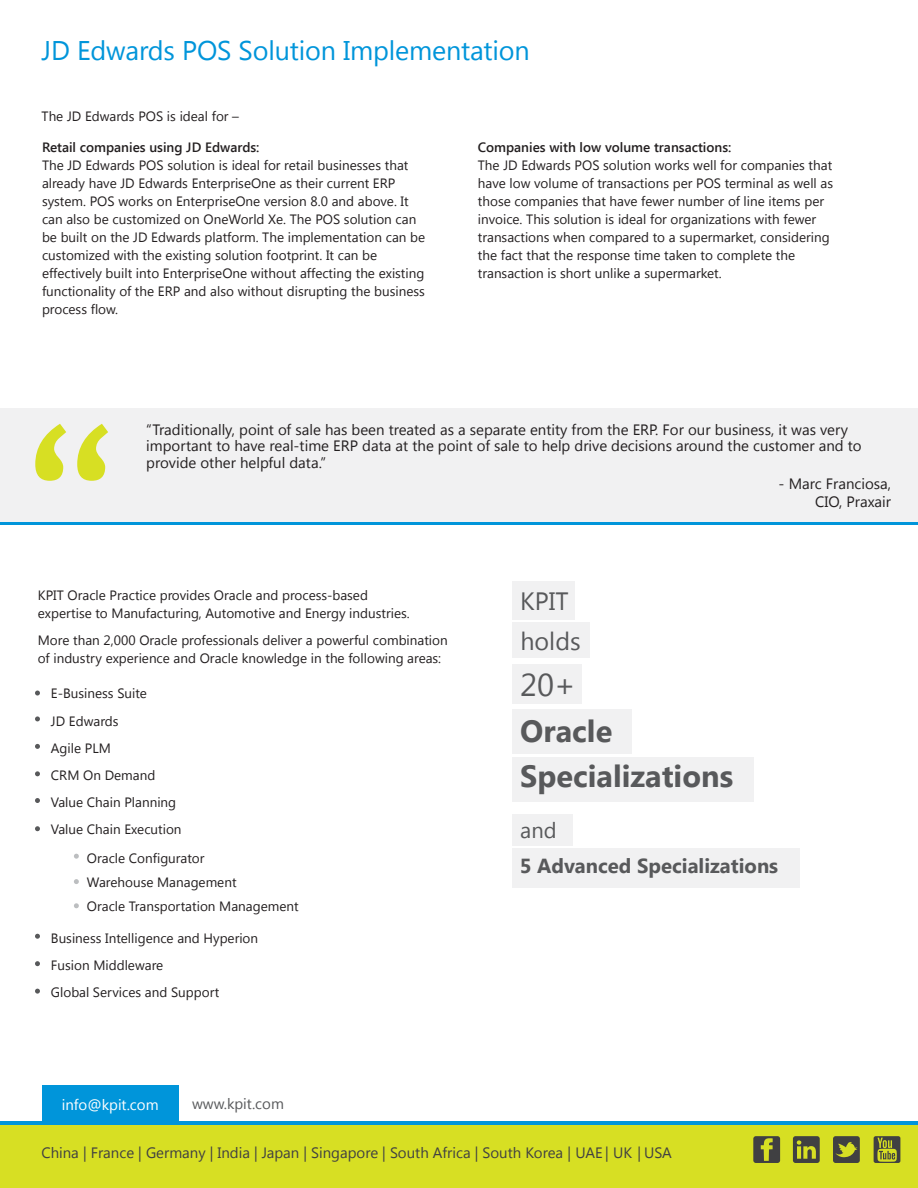
<style>
.page{position:relative;width:918px;height:1188px;background:#fff}
.page>*{position:absolute;margin:0;border:0;box-sizing:border-box;transform-origin:0 0}
.t1{font:31.65px "Segoe UI";color:#58595b}
.t2{font:700 30.75px "Segoe UI";color:#58595b}
.t3{font:27px "Segoe UI";letter-spacing:-.005em;color:#0095da}
.t4{font:25.05px/39.6px "Segoe UI";color:#58595b}
.t5{font:21.9px "Segoe UI";color:#58595b}
.t6{font:700 20.4px "Segoe UI";color:#58595b}
.t7{font:15px/16.5px "Segoe UI";color:#231f20}
.t8{font:15px "Segoe UI";color:#404042}
.t9{font:15px "Segoe UI";color:#fff}
.t10{font:15px "Segoe UI";color:#58595b}
.t11{font:13.5px/18px "Segoe UI";color:#231f20}
.t12{font:600 13.5px "Segoe UI";color:#231f20}
</style>
<div class="page">
<hr style="left:0;top:521px;width:918px;height:3px;background:#0095da">
<div style="left:0;top:408px;width:918px;height:114px;background:#f1f1f2"></div>
<svg style="left:35px;top:424px;width:73px;height:57px"></svg>
<div style="left:42px;top:1085px;width:137px;height:37px;background:#0095da"></div>
<hr style="left:0;top:1122px;width:918px;height:3px;background:#0095da">
<div style="left:0;top:1125px;width:918px;height:63px;background:#d7df23"></div>
<svg style="left:753px;top:1136px;width:27px;height:27px"></svg>
<svg style="left:793px;top:1136px;width:27px;height:27px"></svg>
<svg style="left:833px;top:1136px;width:27px;height:27px"></svg>
<svg style="left:874px;top:1136px;width:26px;height:27px"></svg>
<div style="left:512px;top:581px;width:63px;height:39px;background:#f1f1f2"></div>
<div style="left:512px;top:665px;width:69px;height:39px;background:#f1f1f2"></div>
<div style="left:512px;top:709px;width:119px;height:45px;background:#f1f1f2"></div>
<div style="left:512px;top:814px;width:61px;height:32px;background:#f1f1f2"></div>
<div style="left:512px;top:848px;width:287px;height:39px;background:#f1f1f2"></div>
<div style="left:512px;top:623px;width:78px;height:35px;background:#f1f1f2"></div>
<div style="left:512px;top:757px;width:242px;height:45px;background:#f1f1f2"></div>
<svg style="left:74px;top:854px;width:5px;height:5px"></svg>
<svg style="left:74px;top:879px;width:5px;height:5px"></svg>
<svg style="left:74px;top:903px;width:5px;height:5px"></svg>
<svg style="left:35px;top:691px;width:5px;height:5px"></svg>
<svg style="left:35px;top:716px;width:5px;height:5px"></svg>
<svg style="left:35px;top:744px;width:5px;height:5px"></svg>
<svg style="left:35px;top:771px;width:5px;height:5px"></svg>
<svg style="left:35px;top:798px;width:5px;height:5px"></svg>
<svg style="left:35px;top:826px;width:5px;height:5px"></svg>
<svg style="left:35px;top:934px;width:5px;height:5px"></svg>
<svg style="left:35px;top:961px;width:5px;height:5px"></svg>
<svg style="left:35px;top:989px;width:5px;height:5px"></svg>
<h3 class="t3" style="left:42px;top:32px;width:490px">JD Edwards POS Solution Implementation</h3>
<p class="t11" style="left:42px;top:106px;width:199px">The JD Edwards POS is ideal for –</p>
<p class="t12" style="left:42px;top:138px;width:219px">Retail companies using JD Edwards:</p>
<p class="t11" style="left:42px;top:156px;width:385px">The JD Edwards POS solution is ideal for retail businesses that already have JD Edwards EnterpriseOne as their current ERP system. POS works on EnterpriseOne version 8.0 and above. It can also be customized on OneWorld Xe. The POS solution can be built on the JD Edwards platform. The implementation can be customized with the existing solution footprint. It can be effectively built into EnterpriseOne without affecting the existing functionality of the ERP and also without disrupting the business process flow.</p>
<p class="t12" style="left:478px;top:138px;width:255px">Companies with low volume transactions:</p>
<p class="t11" style="left:478px;top:156px;width:357px">The JD Edwards POS solution works well for companies that have low volume of transactions per POS terminal as well as those companies that have fewer number of line items per invoice. This solution is ideal for organizations with fewer transactions when compared to a supermarket, considering the fact that the response time taken to complete the transaction is short unlike a supermarket.</p>
<p class="t7" style="left:146px;top:421px;width:717px">“Traditionally, point of sale has been treated as a separate entity from the ERP. For our business, it was very important to have real-time ERP data at the point of sale to help drive decisions around the customer and to provide other helpful data.”</p>
<p class="t7" style="left:779px;top:474px;width:114px;line-height:18.3px;text-align:right">- Marc Franciosa,<br>CIO, Praxair</p>
<p class="t11" style="left:38px;top:585px;width:373px">KPIT Oracle Practice provides Oracle and process-based expertise to Manufacturing, Automotive and Energy industries.</p>
<p class="t11" style="left:38px;top:630px;width:411px">More than 2,000 Oracle professionals deliver a powerful combination of industry experience and Oracle knowledge in the following areas:</p>
<p class="t11" style="left:51px;top:679px;width:132px;line-height:27.2px">E-Business Suite<br>JD Edwards<br>Agile PLM<br>CRM On Demand<br>Value Chain Planning<br>Value Chain Execution</p>
<p class="t11" style="left:87px;top:846px;width:213px;line-height:23.9px">Oracle Configurator<br>Warehouse Management<br>Oracle Transportation Management</p>
<p class="t11" style="left:51px;top:924px;width:209px;line-height:27.2px">Business Intelligence and Hyperion<br>Fusion Middleware<br>Global Services and Support</p>
<h3 class="t4" style="left:520px;top:580px;width:62px">KPIT holds</h3>
<h1 class="t1" style="left:520px;top:662px;width:57px">20+</h1>
<h2 class="t2" style="left:520px;top:710px;width:94px">Oracle</h2>
<h2 class="t2" style="left:520px;top:754px;width:215px">Specializations</h2>
<h3 class="t5" style="left:520px;top:815px;width:38px">and</h3>
<h3 class="t6" style="left:520px;top:851px;width:260px">5 Advanced Specializations</h3>
<p class="t9" style="left:62px;top:1094px;width:98px">info@kpit.com</p>
<p class="t10" style="left:192px;top:1094px;width:93px">www.kpit.com</p>
<p class="t8" style="left:41px;top:1142px;width:632px">China | France | Germany | India | Japan | Singapore | South Africa | South Korea | UAE | UK | USA</p>
</div>
